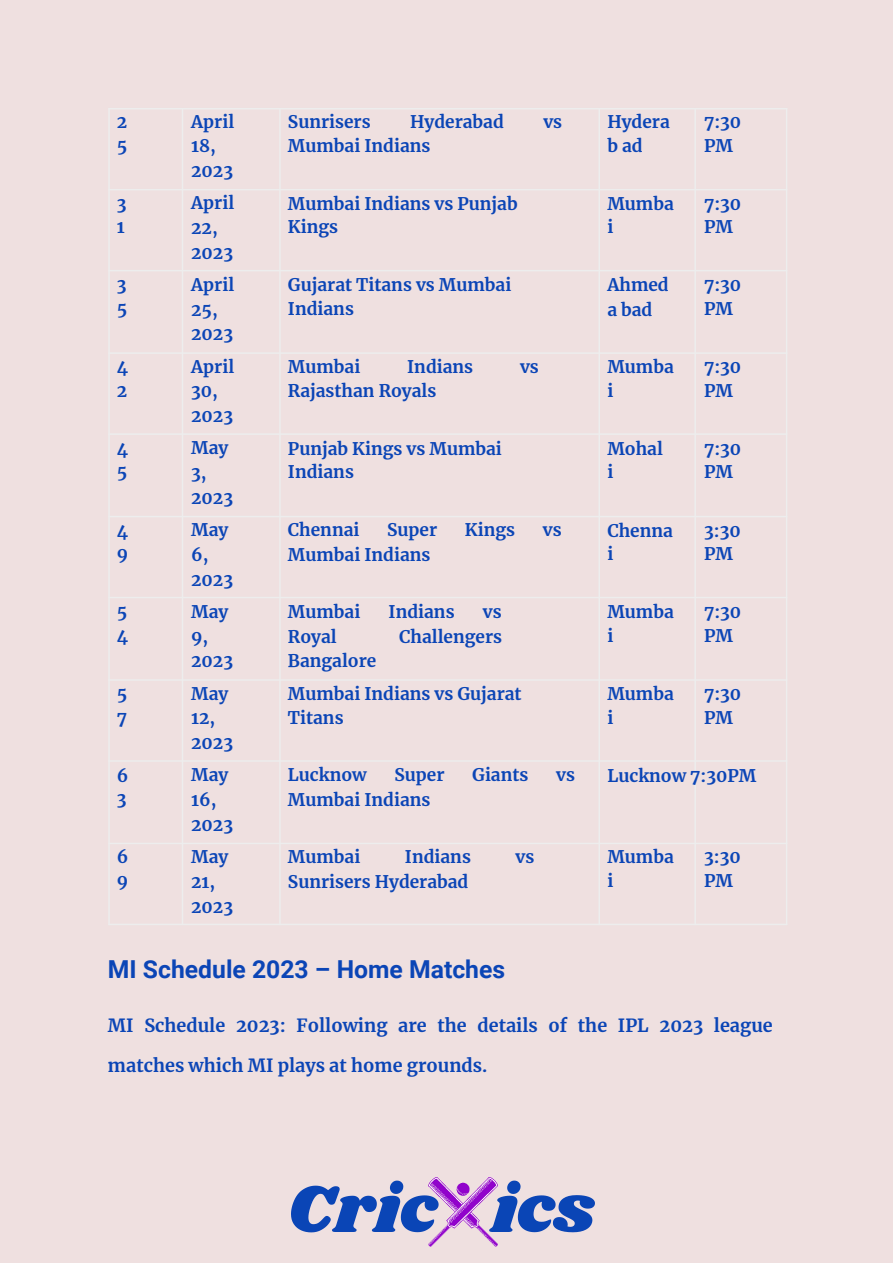
<style>
.page{position:relative;width:893px;height:1264px;background:#fff}
.page>*{position:absolute;margin:0;border:0;box-sizing:border-box;transform-origin:0 0}
.t1{font:700 24.75px "Roboto";color:#0b45b6}
.t2{font:700 18px/39.3px "Merriweather";color:#0b45b6}
.t3{font:700 17.25px/23.5px "Merriweather";color:#0b45b6}
</style>
<div class="page">
<div style="left:0;top:0;width:892px;height:1262px;background:#efe0e0"></div>
<hr style="left:108px;top:108px;width:2px;height:817px;background:#ededed">
<hr style="left:182px;top:108px;width:1px;height:817px;background:#ededed">
<hr style="left:279px;top:108px;width:2px;height:817px;background:#ededed">
<hr style="left:598px;top:108px;width:2px;height:817px;background:#ededed">
<hr style="left:694px;top:108px;width:2px;height:817px;background:#ededed">
<hr style="left:785px;top:108px;width:2px;height:817px;background:#ededed">
<hr style="left:108px;top:108px;width:679px;height:1px;background:#ededed">
<hr style="left:108px;top:189px;width:679px;height:1px;background:#ededed">
<hr style="left:108px;top:270px;width:679px;height:1px;background:#ededed">
<hr style="left:108px;top:352px;width:679px;height:2px;background:#ededed">
<hr style="left:108px;top:433px;width:679px;height:2px;background:#ededed">
<hr style="left:108px;top:516px;width:679px;height:1px;background:#ededed">
<hr style="left:108px;top:596px;width:679px;height:2px;background:#ededed">
<hr style="left:108px;top:679px;width:679px;height:1px;background:#ededed">
<hr style="left:108px;top:760px;width:679px;height:1px;background:#ededed">
<hr style="left:108px;top:842px;width:679px;height:2px;background:#ededed">
<hr style="left:108px;top:923px;width:679px;height:2px;background:#ededed">
<img style="left:291px;top:1177px;width:304px;height:70px">
<p class="t3" style="left:117px;top:110px;width:12px">2<br>5</p>
<p class="t3" style="left:191px;top:109px;width:44px;line-height:24.8px">April<br>18,<br>2023</p>
<p class="t3" style="left:288px;top:110px;width:84px">Sunrisers</p>
<p class="t3" style="left:410px;top:110px;width:95px">Hyderabad</p>
<p class="t3" style="left:543px;top:110px;width:20px">vs</p>
<p class="t3" style="left:288px;top:134px;width:144px">Mumbai Indians</p>
<p class="t3" style="left:607px;top:109px;width:64px;line-height:24.8px">Hydera b ad</p>
<p class="t3" style="left:704px;top:110px;width:39px">7:30<br>PM</p>
<p class="t3" style="left:117px;top:192px;width:11px">3<br>1</p>
<p class="t3" style="left:191px;top:191px;width:44px;line-height:24.8px">April<br>22,<br>2023</p>
<p class="t3" style="left:288px;top:192px;width:231px">Mumbai Indians vs Punjab<br>Kings</p>
<p class="t3" style="left:607px;top:192px;width:68px">Mumba i</p>
<p class="t3" style="left:704px;top:192px;width:39px">7:30<br>PM</p>
<p class="t3" style="left:117px;top:273px;width:12px">3<br>5</p>
<p class="t3" style="left:191px;top:272px;width:44px;line-height:24.8px">April<br>25,<br>2023</p>
<p class="t3" style="left:288px;top:273px;width:225px">Gujarat Titans vs Mumbai<br>Indians</p>
<p class="t3" style="left:607px;top:272px;width:63px;line-height:24.8px">Ahmed a bad</p>
<p class="t3" style="left:704px;top:273px;width:39px">7:30<br>PM</p>
<p class="t3" style="left:117px;top:355px;width:13px">4<br>2</p>
<p class="t3" style="left:191px;top:354px;width:44px;line-height:24.8px">April<br>30,<br>2023</p>
<p class="t3" style="left:288px;top:355px;width:74px">Mumbai</p>
<p class="t3" style="left:407px;top:355px;width:68px">Indians</p>
<p class="t3" style="left:520px;top:355px;width:20px">vs</p>
<p class="t3" style="left:288px;top:379px;width:150px">Rajasthan Royals</p>
<p class="t3" style="left:607px;top:355px;width:68px">Mumba i</p>
<p class="t3" style="left:704px;top:355px;width:39px">7:30<br>PM</p>
<p class="t3" style="left:117px;top:437px;width:13px">4<br>5</p>
<p class="t3" style="left:191px;top:436px;width:43px;line-height:24.8px">May<br>3,<br>2023</p>
<p class="t3" style="left:288px;top:437px;width:215px">Punjab Kings vs Mumbai<br>Indians</p>
<p class="t3" style="left:607px;top:437px;width:57px">Mohal i</p>
<p class="t3" style="left:704px;top:437px;width:39px">7:30<br>PM</p>
<p class="t3" style="left:117px;top:518px;width:13px">4<br>9</p>
<p class="t3" style="left:191px;top:517px;width:43px;line-height:24.8px">May<br>6,<br>2023</p>
<p class="t3" style="left:288px;top:518px;width:73px">Chennai</p>
<p class="t3" style="left:387px;top:518px;width:51px">Super</p>
<p class="t3" style="left:465px;top:518px;width:52px">Kings</p>
<p class="t3" style="left:543px;top:518px;width:20px">vs</p>
<p class="t3" style="left:288px;top:543px;width:144px">Mumbai Indians</p>
<p class="t3" style="left:607px;top:518px;width:67px">Chenna i</p>
<p class="t3" style="left:704px;top:518px;width:38px">3:30<br>PM</p>
<p class="t3" style="left:117px;top:600px;width:13px">5<br>4</p>
<p class="t3" style="left:191px;top:599px;width:43px;line-height:24.8px">May<br>9,<br>2023</p>
<p class="t3" style="left:288px;top:600px;width:74px">Mumbai</p>
<p class="t3" style="left:388px;top:600px;width:68px">Indians</p>
<p class="t3" style="left:483px;top:600px;width:20px">vs</p>
<p class="t3" style="left:288px;top:624px;width:50px">Royal</p>
<p class="t3" style="left:399px;top:624px;width:104px">Challengers</p>
<p class="t3" style="left:288px;top:649px;width:90px">Bangalore</p>
<p class="t3" style="left:607px;top:600px;width:68px">Mumba i</p>
<p class="t3" style="left:704px;top:600px;width:39px">7:30<br>PM</p>
<p class="t3" style="left:117px;top:682px;width:12px">5<br>7</p>
<p class="t3" style="left:191px;top:681px;width:43px;line-height:24.8px">May<br>12,<br>2023</p>
<p class="t3" style="left:288px;top:682px;width:235px">Mumbai Indians vs Gujarat<br>Titans</p>
<p class="t3" style="left:607px;top:682px;width:68px">Mumba i</p>
<p class="t3" style="left:704px;top:682px;width:39px">7:30<br>PM</p>
<p class="t3" style="left:117px;top:763px;width:13px">6<br>3</p>
<p class="t3" style="left:191px;top:762px;width:43px;line-height:24.8px">May<br>16,<br>2023</p>
<p class="t3" style="left:288px;top:763px;width:80px">Lucknow</p>
<p class="t3" style="left:394px;top:763px;width:51px">Super</p>
<p class="t3" style="left:472px;top:763px;width:58px">Giants</p>
<p class="t3" style="left:556px;top:763px;width:20px">vs</p>
<p class="t3" style="left:288px;top:788px;width:144px">Mumbai Indians</p>
<p class="t3" style="left:607px;top:763px;width:151px">Lucknow 7:30PM</p>
<p class="t3" style="left:117px;top:845px;width:13px">6<br>9</p>
<p class="t3" style="left:191px;top:844px;width:43px;line-height:24.8px">May<br>21,<br>2023</p>
<p class="t3" style="left:288px;top:845px;width:74px">Mumbai</p>
<p class="t3" style="left:405px;top:845px;width:68px">Indians</p>
<p class="t3" style="left:515px;top:845px;width:20px">vs</p>
<p class="t3" style="left:288px;top:869px;width:182px">Sunrisers Hyderabad</p>
<p class="t3" style="left:607px;top:845px;width:68px">Mumba i</p>
<p class="t3" style="left:704px;top:845px;width:38px">3:30<br>PM</p>
<h1 class="t1" style="left:108px;top:955px;width:398px">MI Schedule 2023 – Home Matches</h1>
<p class="t2" style="left:108px;top:1006px;width:666px">MI Schedule 2023: Following are the details of the IPL 2023 league matches which MI plays at home grounds.</p>
</div>
